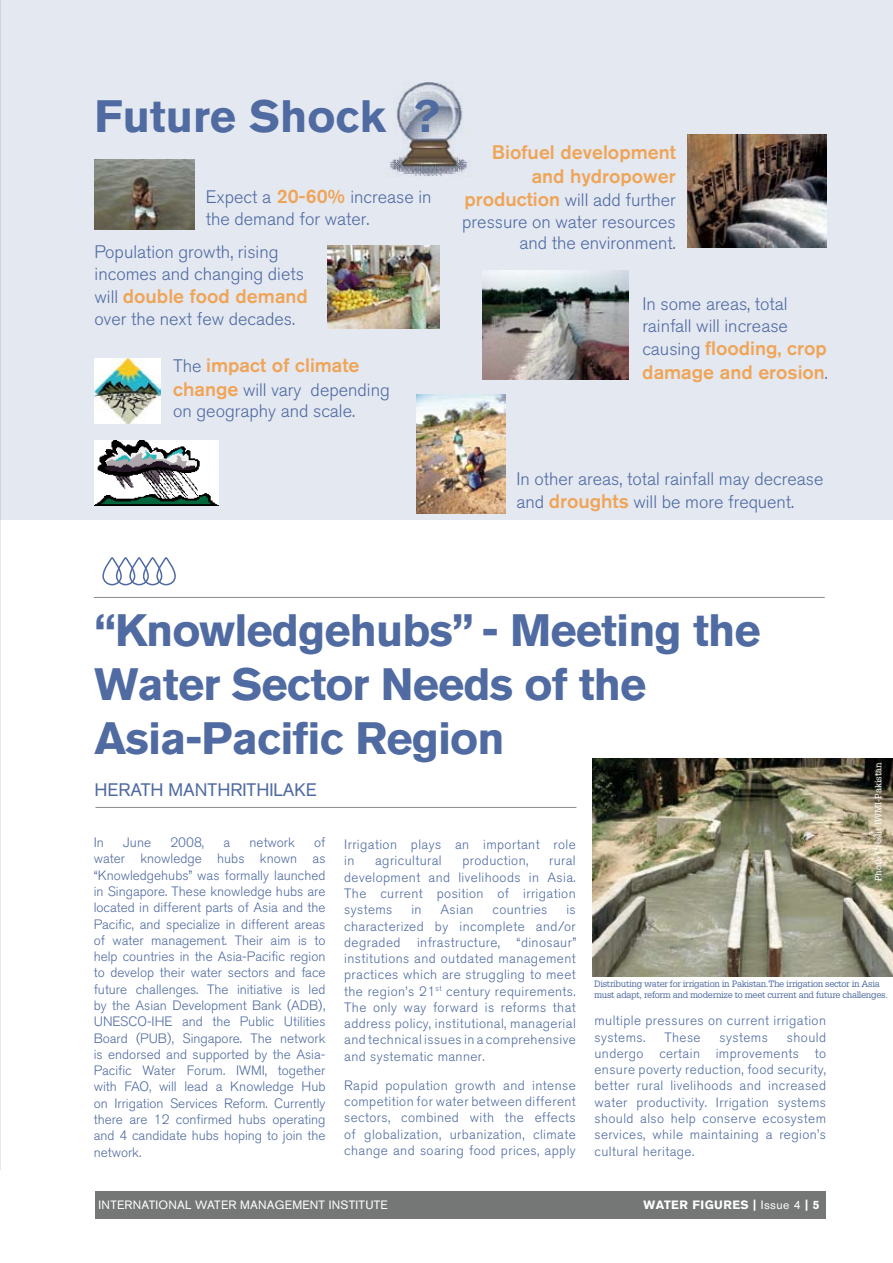
<style>
.page{position:relative;width:893px;height:1263px;background:#fff}
.page>*{position:absolute;margin:0;border:0;box-sizing:border-box;transform-origin:0 0}
.t1{font:700 45px/54px "Akzidenz Grotesk BQ";letter-spacing:-.02em;color:#506ba2}
.t2{font:700 45px "Akzidenz Grotesk BQ";color:#506ba2}
.t3{font:500 19.5px/23.4px "Akzidenz Grotesk BQ";color:#efa558}
.t4{font:300 18px/21.6px "Akzidenz Grotesk BQ";color:#506ba2}
.t5{font:18px "Akzidenz Grotesk BQ";color:#506ba2}
.t6{font:300 13.5px/16.4px "Akzidenz Grotesk BQ";letter-spacing:.03em;color:#506ba2;text-align:justify}
.t7{font:300 13.5px "Akzidenz Grotesk BQ";color:#506ba2}
.t8{font:12px "Akzidenz Grotesk BQ";letter-spacing:.02em;color:#fff}
.t9{font:700 12px "Akzidenz Grotesk BQ";letter-spacing:.04em;color:#fff}
.t10{font:9px/10.5px "Glypha LT";letter-spacing:-.03em;color:#4e6aa2}
.t11{font:9px "Glypha LT";color:#fff}
.s1{font-weight:500;font-size:19.5px;color:#efa558}
.s2{font-weight:300;font-size:18px;color:#506ba2}
.s3{font-weight:400}
</style>
<div class="page">
<img style="left:593px;top:758px;width:300px;height:219px">
<hr style="left:0;top:0;width:1px;height:1169px;background:#506ba2">
<div style="left:94px;top:1191px;width:731px;height:27px;background:#747776"></div>
<div style="left:0;top:0;width:893px;height:520px;background:#e4e8f1"></div>
<div style="left:156px;top:557px;width:20px;height:28px;border:2px solid #4e6aa2;border-radius:9px"></div>
<div style="left:143px;top:557px;width:20px;height:28px;border:2px solid #4e6aa2;border-radius:9px"></div>
<div style="left:129px;top:557px;width:20px;height:28px;border:2px solid #4e6aa2;border-radius:9px"></div>
<div style="left:116px;top:557px;width:20px;height:28px;border:2px solid #4e6aa2;border-radius:9px"></div>
<div style="left:102px;top:557px;width:20px;height:28px;border:2px solid #4e6aa2;border-radius:9px"></div>
<hr style="left:94px;top:597px;width:731px;height:1px;background:#878a89">
<hr style="left:95px;top:807px;width:481px;height:1px;background:#878a89">
<img style="left:95px;top:358px;width:66px;height:66px">
<img style="left:95px;top:440px;width:123px;height:66px">
<img style="left:416px;top:395px;width:90px;height:119px">
<img style="left:95px;top:159px;width:99px;height:71px">
<img style="left:327px;top:245px;width:112px;height:84px">
<img style="left:687px;top:135px;width:139px;height:112px">
<img style="left:483px;top:270px;width:146px;height:109px">
<h1 class="t2" style="left:95px;top:90px;width:346px">Future Shock ?</h1>
<h3 class="t4" style="left:206px;top:186px;width:227px">Expect a <span class="s1">20-60%</span> increase in the demand for water.</h3>
<h3 class="t4" style="left:95px;top:241px;width:211px">Population growth, rising incomes and changing diets</h3>
<h2 class="t3" style="left:95px;top:284px;width:215px"><span class="s2">will</span> double food demand</h2>
<h3 class="t4" style="left:95px;top:308px;width:202px">over the next few decades.</h3>
<h2 class="t3" style="left:173px;top:353px;width:188px"><span class="s2">The</span> impact of climate</h2>
<h3 class="t4" style="left:173px;top:379px;width:218px"><span class="s1">change</span> will vary depending on geography and scale.</h3>
<h2 class="t3" style="left:492px;top:140px;width:185px;text-align:right">Biofuel development and hydropower</h2>
<h3 class="t4" style="left:462px;top:189px;width:215px;text-align:right"><span class="s1">production</span> will add further pressure on water resources and the environment.</h3>
<h3 class="t4" style="left:642px;top:294px;width:147px">In some areas, total rainfall will increase</h3>
<h2 class="t3" style="left:642px;top:336px;width:187px"><span class="s2">causing</span> flooding, crop damage and erosion<span class="s2">.</span></h2>
<h3 class="t4" style="left:516px;top:467px;width:308px;line-height:23.4px">In other areas, total rainfall may decrease and <span class="s1">droughts</span> will be more frequent.</h3>
<h1 class="t1" style="left:94px;top:604px;width:668px">“Knowledgehubs” - Meeting the<br>Water Sector Needs of the<br>Asia-Pacific Region</h1>
<h3 class="t5" style="left:94px;top:779px;width:224px">HERATH MANTHRITHILAKE</h3>
<p class="t11" style="left:873px;top:881px;width:120px;rotate:-90deg">Photo Credit IWMI-Pakistan</p>
<p class="t6" style="left:94px;top:834px;width:233px;text-indent:220px">of water knowledge hubs known as “Knowledgehubs” was formally launched in Singapore. These knowledge hubs are located in different parts of Asia and the Pacific, and specialize in different areas of water management. Their aim is to help countries in the Asia-Pacific region to develop their water sectors and face future challenges. The initiative is led by the Asian Development Bank (ADB), UNESCO-IHE and the Public Utilities Board (PUB), Singapore. The network is endorsed and supported by the Asia-Pacific Water Forum. IWMI, together with FAO, will lead a Knowledge Hub on Irrigation Services Reform. Currently there are 12 confirmed hubs operating and 4 candidate hubs hoping to join the network.</p>
<p class="t6" style="left:344px;top:837px;width:233px">Irrigation plays an important role in</p>
<p class="t6" style="left:94px;top:834px;width:12px">In</p>
<p class="t6" style="left:123px;top:834px;width:29px">June</p>
<p class="t6" style="left:170px;top:834px;width:35px">2008,</p>
<p class="t6" style="left:223px;top:834px;width:8px">a</p>
<p class="t7" style="left:250px;top:835px;width:47px">network</p>
<p class="t6" style="left:344px;top:853px;width:233px;text-indent:205px">rural development and livelihoods in Asia.<br>The current position of irrigation systems</p>
<p class="t6" style="left:375px;top:853px;width:68px">agricultural</p>
<p class="t6" style="left:462px;top:853px;width:67px">production,</p>
<p class="t6" style="left:411px;top:902px;width:12px">in</p>
<p class="t6" style="left:440px;top:902px;width:35px">Asian</p>
<p class="t6" style="left:492px;top:902px;width:56px">countries</p>
<p class="t6" style="left:344px;top:902px;width:234px;text-indent:222px">is characterized by incomplete and/or degraded infrastructure, “dinosaur” institutions and outdated management practices which are struggling to meet the region’s 21<sup>st</sup> century requirements.<br>The only way forward is reforms that address policy, institutional, managerial and technical issues in a comprehensive and systematic manner.</p>
<p class="t6" style="left:344px;top:1077px;width:233px">Rapid population growth and intense competition for water between different sectors, combined with the effects of globalization, urbanization, climate change and soaring food prices, apply</p>
<p class="t10" style="left:594px;top:979px;width:295px">Distributing water for irrigation in Pakistan.The irrigation sector in Asia must adapt, reform and modernize to meet current and future challenges.</p>
<p class="t6" style="left:594px;top:1013px;width:233px">multiple pressures on current irrigation systems.</p>
<p class="t6" style="left:594px;top:1029px;width:233px;text-indent:192px">should undergo certain improvements to ensure poverty reduction, food security, better rural livelihoods and increased water productivity. Irrigation systems should also help conserve ecosystem services, while maintaining a region’s cultural heritage.</p>
<p class="t6" style="left:664px;top:1029px;width:38px">These</p>
<p class="t6" style="left:720px;top:1029px;width:50px">systems</p>
<p class="t8" style="left:99px;top:1198px;width:291px">INTERNATIONAL WATER MANAGEMENT INSTITUTE</p>
<p class="t9" style="left:643px;top:1197px;width:177px">WATER FIGURES | <span class="s3">Issue 4</span> | 5</p>
</div>
